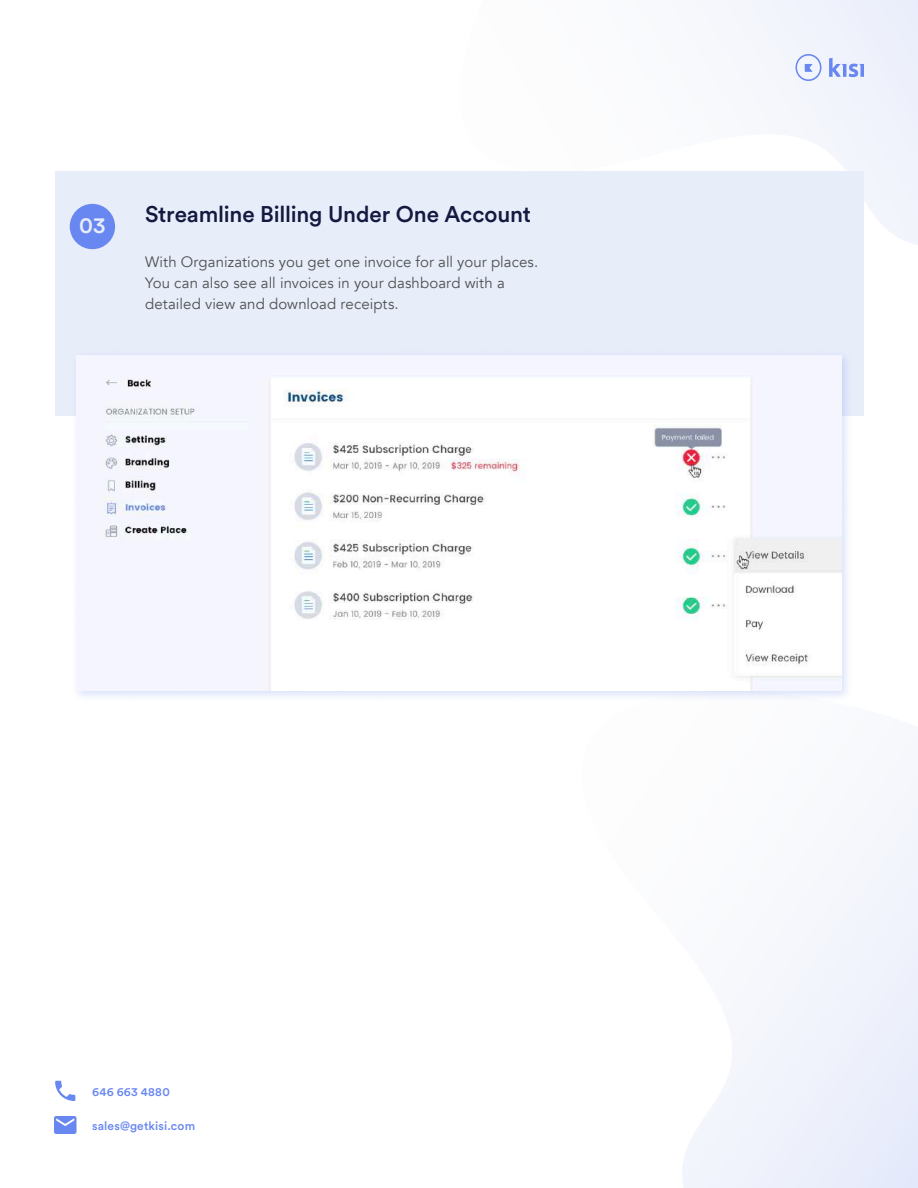
<style>
.page{position:relative;width:918px;height:1188px;background:#fff}
.page>*{position:absolute;margin:0;border:0;box-sizing:border-box;transform-origin:0 0}
.t1{font:500 22.5px "Circular Std";letter-spacing:-.01em;color:#14193f}
.t2{font:500 22.5px "Circular Std";color:#e8edfa}
.t3{font:15px/21px "Avenir";letter-spacing:.005em;color:#4f5151}
.t4{font:500 12px "Circular Std";letter-spacing:.015em;color:#6887f0}
</style>
<div class="page">
<div style="left:709px;top:784px;width:209px;height:244px;background:#f2f4fc"></div>
<div style="left:682px;top:784px;width:209px;height:200px;background:#f6f7fc"></div>
<img style="left:682px;top:784px;width:104px;height:131px">
<div style="left:743px;top:0;width:48px;height:136px;background:#f5f6fc"></div>
<svg style="left:795px;top:54px;width:26px;height:27px"></svg>
<svg style="left:829px;top:58px;width:35px;height:19px"></svg>
<div style="left:56px;top:171px;width:808px;height:245px;background:#e8edfa"></div>
<div style="left:70px;top:204px;width:45px;height:45px;background:#6887f0;border-radius:50%"></div>
<div style="left:71px;top:350px;width:782px;height:352px;background:#6887f0;opacity:.25"></div>
<img style="left:76px;top:355px;width:766px;height:336px">
<svg style="left:55px;top:1081px;width:20px;height:20px"></svg>
<svg style="left:54px;top:1116px;width:22px;height:18px"></svg>
<h1 class="t2" style="left:79px;top:211px;width:28px">03</h1>
<h1 class="t1" style="left:145px;top:200px;width:387px">Streamline Billing Under One Account</h1>
<p class="t3" style="left:145px;top:252px;width:395px">With Organizations you get one invoice for all your places.<br>You can also see all invoices in your dashboard with a detailed view and download receipts.</p>
<p class="t4" style="left:92px;top:1084px;width:79px">646 663 4880</p>
<p class="t4" style="left:92px;top:1118px;width:105px">sales@getkisi.com</p>
</div>
